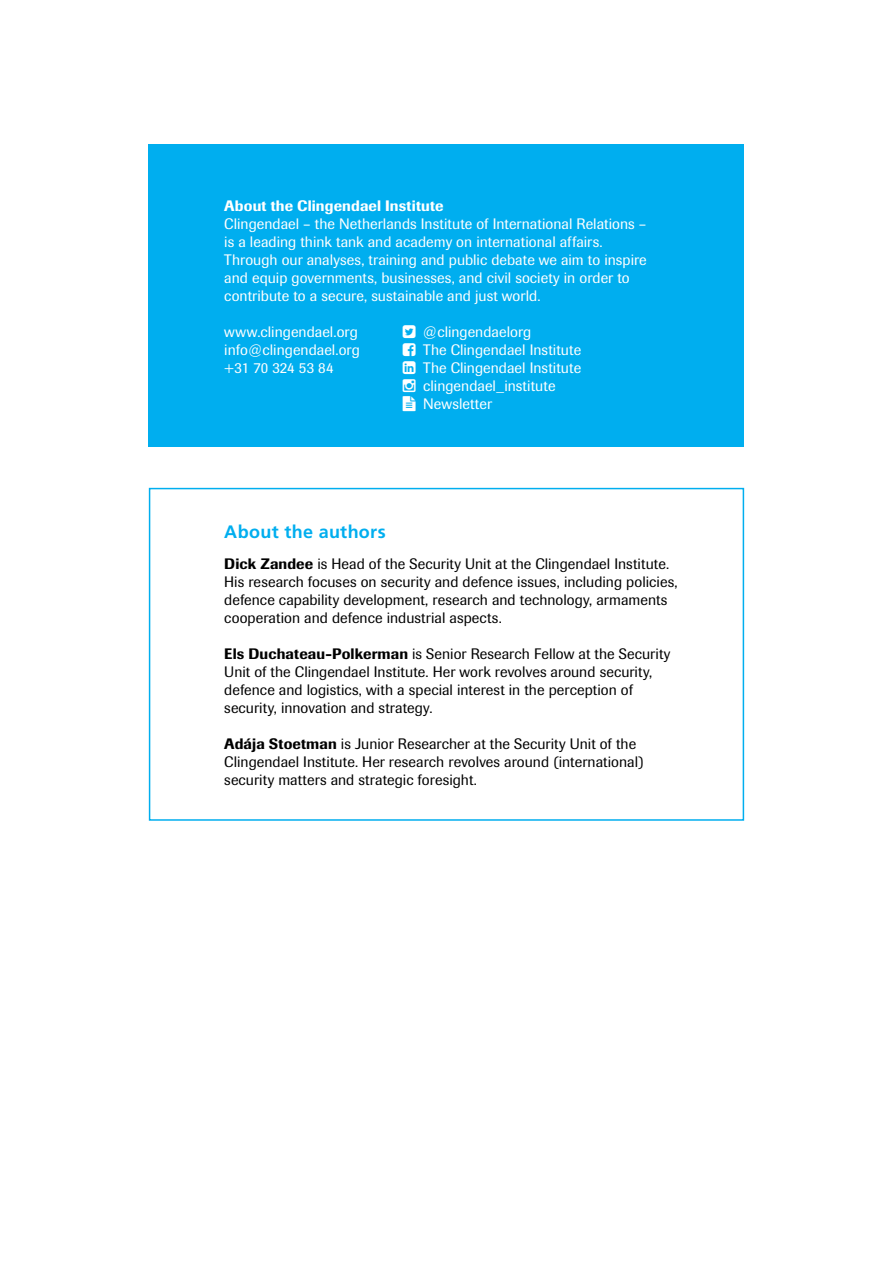
<style>
.page{position:relative;width:893px;height:1263px;background:#fff}
.page>*{position:absolute;margin:0;border:0;box-sizing:border-box;transform-origin:0 0}
.t1{font:700 18px "Frutiger LT Std";letter-spacing:.015em;color:#00aeef}
.t2{font:15px/18px "Imago";letter-spacing:.005em;color:#000}
.t3{font:15px/18px "Imago";letter-spacing:.005em;color:#fff}
.t4{font:500 15px "Imago";letter-spacing:.01em;color:#fff}
.s1{font-weight:500}
</style>
<div class="page">
<div style="left:149px;top:488px;width:595px;height:333px;border:2px solid #00aeef"></div>
<div style="left:149px;top:144px;width:595px;height:302px;background:#00aeef"></div>
<p class="t4" style="left:224px;top:197px;width:221px">About the Clingendael Institute</p>
<p class="t3" style="left:224px;top:215px;width:424px">Clingendael – the Netherlands Institute of International Relations – is a leading think tank and academy on international affairs.<br>Through our analyses, training and public debate we aim to inspire and equip governments, businesses, and civil society in order to contribute to a secure, sustainable and just world.</p>
<p class="t3" style="left:224px;top:323px;width:135px">www.clingendael.org</p>
<p class="t3" style="left:423px;top:323px;width:110px">@clingendaelorg</p>
<p class="t3" style="left:224px;top:341px;width:137px">info@clingendael.org</p>
<p class="t3" style="left:423px;top:341px;width:159px">The Clingendael Institute</p>
<p class="t3" style="left:224px;top:359px;width:111px">+31 70 324 53 84</p>
<p class="t3" style="left:423px;top:359px;width:159px">The Clingendael Institute</p>
<p class="t3" style="left:423px;top:377px;width:134px">clingendael_institute</p>
<p class="t3" style="left:423px;top:395px;width:70px">Newsletter</p>
<h2 class="t1" style="left:224px;top:521px;width:163px">About the authors</h2>
<p class="t2" style="left:224px;top:555px;width:455px"><span class="s1">Dick Zandee</span> is Head of the Security Unit at the Clingendael Institute.<br>His research focuses on security and defence issues, including policies, defence capability development, research and technology, armaments cooperation and defence industrial aspects.</p>
<p class="t2" style="left:224px;top:645px;width:448px"><span class="s1">Els Duchateau-Polkerman</span> is Senior Research Fellow at the Security Unit of the Clingendael Institute. Her work revolves around security, defence and logistics, with a special interest in the perception of security, innovation and strategy.</p>
<p class="t2" style="left:224px;top:735px;width:421px"><span class="s1">Adája Stoetman</span> is Junior Researcher at the Security Unit of the<br>Clingendael Institute. Her research revolves around (international) security matters and strategic foresight.</p>
</div>
